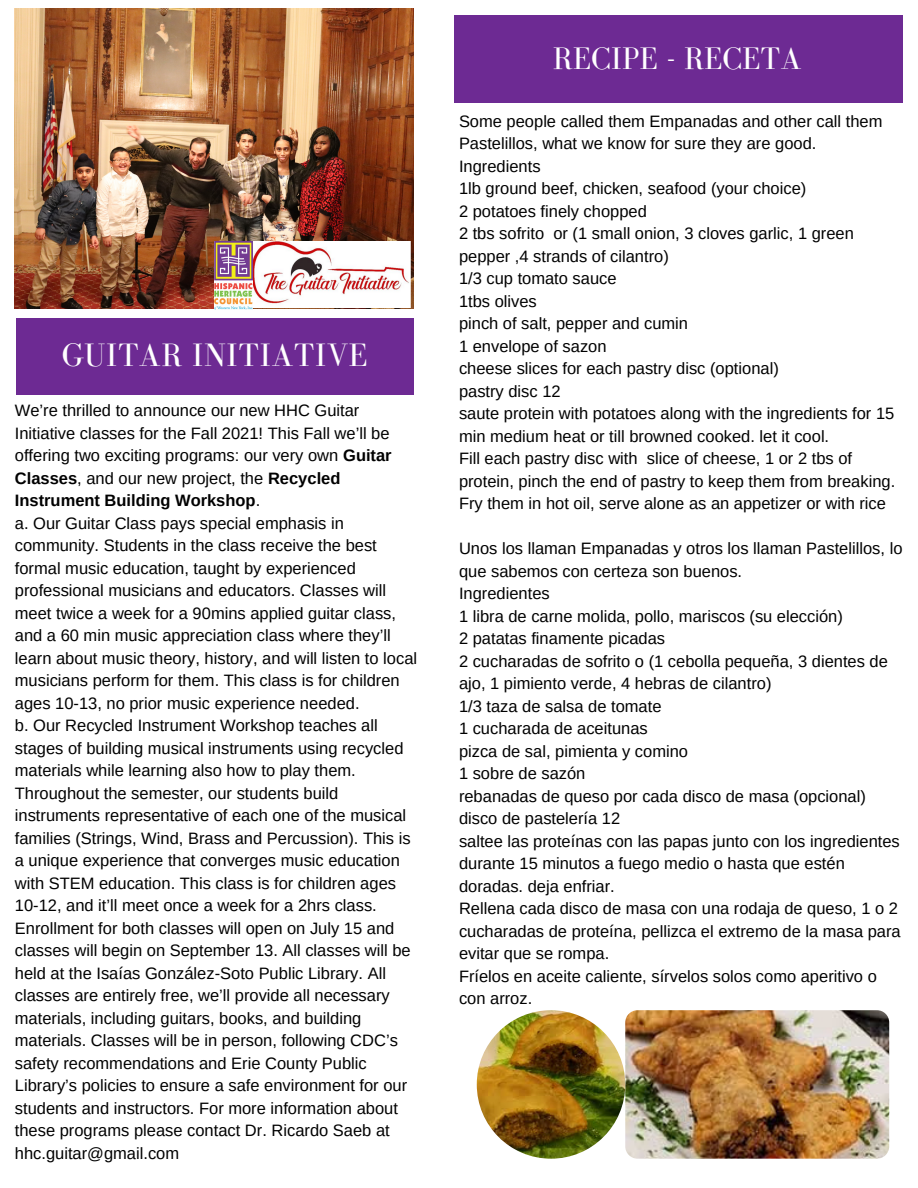
<style>
.page{position:relative;width:918px;height:1188px;background:#fff}
.page>*{position:absolute;margin:0;border:0;box-sizing:border-box;transform-origin:0 0}
.t1{font:33.3px "Bodoni FLF";letter-spacing:.01em;color:#fff}
.t2{font:32.1px "Bodoni FLF";color:#fff}
.t3{font:16.5px/22.5px "Arimo";color:#000}
.s1{font-weight:700}
</style>
<div class="page">
<div style="left:16px;top:318px;width:397px;height:77px;background:#6d2a93"></div>
<div style="left:455px;top:16px;width:448px;height:86px;background:#6d2a93"></div>
<img style="left:15px;top:9px;width:398px;height:299px">
<img style="left:253px;top:242px;width:161px;height:66px">
<img style="left:214px;top:242px;width:39px;height:67px">
<img style="left:625px;top:1010px;width:264px;height:149px;border-radius:12px">
<img style="left:477px;top:1010px;width:148px;height:149px;border-radius:50%">
<p class="t1" style="left:62px;top:337px;width:307px">GUITAR INITIATIVE</p>
<p class="t3" style="left:15px;top:399px;width:378px">We’re thrilled to announce our new HHC Guitar Initiative classes for the Fall 2021! This Fall we’ll be offering two exciting programs: our very own <span class="s1">Guitar Classes</span>, and our new project, the <span class="s1">Recycled Instrument Building Workshop</span>.</p>
<p class="t3" style="left:15px;top:512px;width:404px">a. Our Guitar Class pays special emphasis in community. Students in the class receive the best formal music education, taught by experienced professional musicians and educators. Classes will meet twice a week for a 90mins applied guitar class, and a 60 min music appreciation class where they’ll learn about music theory, history, and will listen to local musicians perform for them. This class is for children ages 10-13, no prior music experience needed.</p>
<p class="t3" style="left:15px;top:714px;width:397px">b. Our Recycled Instrument Workshop teaches all stages of building musical instruments using recycled materials while learning also how to play them.<br>Throughout the semester, our students build instruments representative of each one of the musical families (Strings, Wind, Brass and Percussion). This is a unique experience that converges music education with STEM education. This class is for children ages 10-12, and it’ll meet once a week for a 2hrs class.</p>
<p class="t3" style="left:15px;top:917px;width:397px">Enrollment for both classes will open on July 15 and classes will begin on September 13. All classes will be held at the Isaías González-Soto Public Library. All classes are entirely free, we’ll provide all necessary materials, including guitars, books, and building materials. Classes will be in person, following CDC’s safety recommendations and Erie County Public Library’s policies to ensure a safe environment for our students and instructors. For more information about these programs please contact Dr. Ricardo Saeb at hhc.guitar@gmail.com</p>
<p class="t2" style="left:553px;top:41px;width:250px">RECIPE - RECETA</p>
<p class="t3" style="left:459px;top:110px;width:425px">Some people called them Empanadas and other call them<br>Pastelillos, what we know for sure they are good.</p>
<p class="t3" style="left:459px;top:155px;width:83px">Ingredients</p>
<p class="t3" style="left:459px;top:177px;width:349px">1lb ground beef, chicken, seafood (your choice)</p>
<p class="t3" style="left:459px;top:200px;width:189px">2 potatoes finely chopped</p>
<p class="t3" style="left:459px;top:222px;width:396px">2 tbs sofrito or (1 small onion, 3 cloves garlic, 1 green pepper ,4 strands of cilantro)</p>
<p class="t3" style="left:459px;top:267px;width:159px">1/3 cup tomato sauce</p>
<p class="t3" style="left:459px;top:290px;width:79px">1tbs olives</p>
<p class="t3" style="left:459px;top:312px;width:231px">pinch of salt, pepper and cumin</p>
<p class="t3" style="left:459px;top:335px;width:149px">1 envelope of sazon</p>
<p class="t3" style="left:459px;top:357px;width:321px">cheese slices for each pastry disc (optional)</p>
<p class="t3" style="left:459px;top:380px;width:103px">pastry disc 12</p>
<p class="t3" style="left:459px;top:402px;width:437px">saute protein with potatoes along with the ingredients for 15 min medium heat or till browned cooked. let it cool.</p>
<p class="t3" style="left:459px;top:447px;width:438px">Fill each pastry disc with slice of cheese, 1 or 2 tbs of protein, pinch the end of pastry to keep them from breaking.</p>
<p class="t3" style="left:459px;top:492px;width:429px">Fry them in hot oil, serve alone as an appetizer or with rice</p>
<p class="t3" style="left:459px;top:537px;width:445px">Unos los llaman Empanadas y otros los llaman Pastelillos, lo que sabemos con certeza son buenos.</p>
<p class="t3" style="left:459px;top:582px;width:92px">Ingredientes</p>
<p class="t3" style="left:459px;top:605px;width:385px">1 libra de carne molida, pollo, mariscos (su elección)</p>
<p class="t3" style="left:459px;top:627px;width:208px">2 patatas finamente picadas</p>
<p class="t3" style="left:459px;top:650px;width:430px">2 cucharadas de sofrito o (1 cebolla pequeña, 3 dientes de ajo, 1 pimiento verde, 4 hebras de cilantro)</p>
<p class="t3" style="left:459px;top:695px;width:204px">1/3 taza de salsa de tomate</p>
<p class="t3" style="left:459px;top:717px;width:190px">1 cucharada de aceitunas</p>
<p class="t3" style="left:459px;top:740px;width:231px">pizca de sal, pimienta y comino</p>
<p class="t3" style="left:459px;top:762px;width:128px">1 sobre de sazón</p>
<p class="t3" style="left:459px;top:785px;width:408px">rebanadas de queso por cada disco de masa (opcional)</p>
<p class="t3" style="left:459px;top:807px;width:163px">disco de pastelería 12</p>
<p class="t3" style="left:459px;top:830px;width:442px">saltee las proteínas con las papas junto con los ingredientes durante 15 minutos a fuego medio o hasta que estén doradas. deja enfriar.</p>
<p class="t3" style="left:459px;top:897px;width:443px">Rellena cada disco de masa con una rodaja de queso, 1 o 2 cucharadas de proteína, pellizca el extremo de la masa para evitar que se rompa.</p>
<p class="t3" style="left:459px;top:965px;width:419px">Fríelos en aceite caliente, sírvelos solos como aperitivo o con arroz.</p>
</div>
